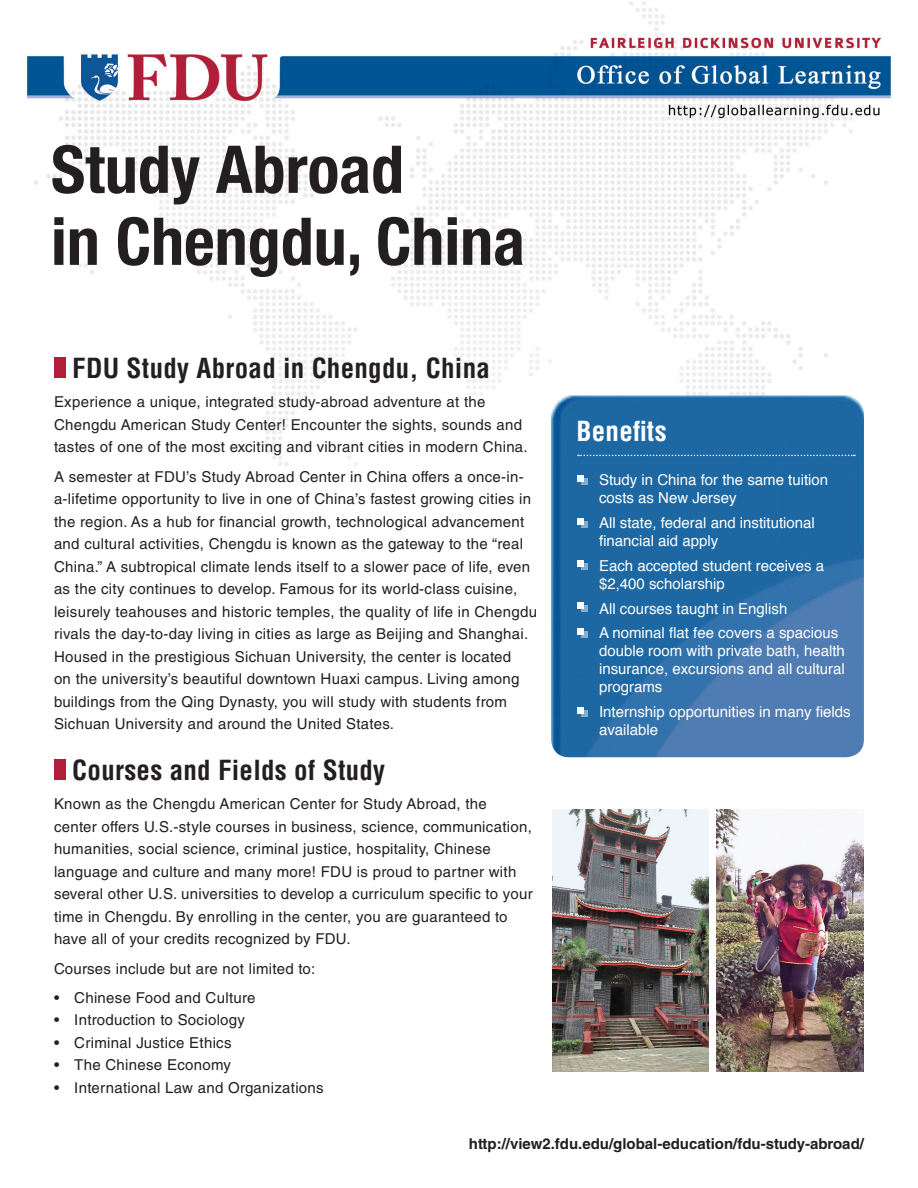
<style>
.page{position:relative;width:918px;height:1188px;background:#fff}
.page>*{position:absolute;margin:0;border:0;box-sizing:border-box;transform-origin:0 0}
.t1{font:700 condensed 66px/72px "Helvetica Neue LT Std";color:#231f20}
.t2{font:700 condensed 27px "Helvetica LT Std";letter-spacing:.01em;color:#231f20}
.t3{font:700 condensed 27px "Helvetica LT Std";letter-spacing:.01em;color:#fff}
.t4{font:15px/22.5px "Helvetica LT Std";letter-spacing:.02em;color:#231f20}
.t5{font:15px/18px "Helvetica";color:#fff}
.t6{font:700 15px "Helvetica LT Std";color:#231f20}
</style>
<div class="page">
<img style="left:27px;top:1px;width:864px;height:1071px">
<img style="left:551px;top:395px;width:313px;height:362px">
<div style="left:577px;top:475px;width:7px;height:6px;background:#fff"></div>
<svg style="left:581px;top:478px;width:6px;height:6px"></svg>
<div style="left:577px;top:628px;width:7px;height:6px;background:#fff"></div>
<svg style="left:581px;top:631px;width:6px;height:6px"></svg>
<div style="left:577px;top:603px;width:7px;height:6px;background:#fff"></div>
<svg style="left:581px;top:605px;width:6px;height:7px"></svg>
<div style="left:577px;top:561px;width:7px;height:6px;background:#fff"></div>
<svg style="left:581px;top:563px;width:6px;height:7px"></svg>
<svg style="left:578px;top:455px;width:277px;height:1px"></svg>
<div style="left:577px;top:519px;width:7px;height:6px;background:#fff"></div>
<svg style="left:581px;top:522px;width:6px;height:6px"></svg>
<div style="left:577px;top:708px;width:7px;height:6px;background:#fff"></div>
<svg style="left:581px;top:711px;width:6px;height:6px"></svg>
<div style="left:54px;top:357px;width:11px;height:21px;background:#b21e3a"></div>
<div style="left:54px;top:759px;width:11px;height:21px;background:#b21e3a"></div>
<img style="left:552px;top:810px;width:157px;height:261px">
<img style="left:716px;top:810px;width:148px;height:262px">
<h1 class="t1" style="left:51px;top:133px;width:475px">Study Abroad<br>in Chengdu, China</h1>
<h2 class="t2" style="left:72px;top:351px;width:419px">FDU Study Abroad in Chengdu, China</h2>
<p class="t4" style="left:54px;top:391px;width:475px">Experience a unique, integrated study-abroad adventure at the<br>Chengdu American Study Center! Encounter the sights, sounds and tastes of one of the most exciting and vibrant cities in modern China.</p>
<p class="t4" style="left:54px;top:465px;width:485px">A semester at FDU’s Study Abroad Center in China offers a once-in&shy;a-lifetime opportunity to live in one of China’s fastest growing cities in the region. As a hub for financial growth, technological advancement and cultural activities, Chengdu is known as the gateway to the “real China.” A subtropical climate lends itself to a slower pace of life, even as the city continues to develop. Famous for its world-class cuisine, leisurely teahouses and historic temples, the quality of life in Chengdu rivals the day-to-day living in cities as large as Beijing and Shanghai.<br>Housed in the prestigious Sichuan University, the center is located<br>on the university’s beautiful downtown Huaxi campus. Living among buildings from the Qing Dynasty, you will study with students from Sichuan University and around the United States.</p>
<h2 class="t2" style="left:72px;top:753px;width:315px">Courses and Fields of Study</h2>
<p class="t4" style="left:54px;top:793px;width:480px">Known as the Chengdu American Center for Study Abroad, the center offers U.S.-style courses in business, science, communication, humanities, social science, criminal justice, hospitality, Chinese language and culture and many more! FDU is proud to partner with several other U.S. universities to develop a curriculum specific to your time in Chengdu. By enrolling in the center, you are guaranteed to have all of your credits recognized by FDU.</p>
<p class="t4" style="left:54px;top:957px;width:263px">Courses include but are not limited to:</p>
<p class="t4" style="left:54px;top:986px;width:203px">• Chinese Food and Culture</p>
<p class="t4" style="left:54px;top:1009px;width:193px">• Introduction to Sociology</p>
<p class="t4" style="left:54px;top:1031px;width:179px">• Criminal Justice Ethics</p>
<p class="t4" style="left:54px;top:1054px;width:179px">• The Chinese Economy</p>
<p class="t4" style="left:54px;top:1076px;width:271px">• International Law and Organizations</p>
<h2 class="t3" style="left:577px;top:414px;width:92px">Benefits</h2>
<p class="t5" style="left:599px;top:471px;width:231px">Study in China for the same tuition costs as New Jersey</p>
<p class="t5" style="left:599px;top:514px;width:217px">All state, federal and institutional financial aid apply</p>
<p class="t5" style="left:599px;top:557px;width:227px">Each accepted student receives a $2,400 scholarship</p>
<p class="t5" style="left:599px;top:596px;width:241px;line-height:24.8px">All courses taught in English<br>A nominal flat fee covers a spacious</p>
<p class="t5" style="left:599px;top:642px;width:247px;text-align:justify">double room with private bath, health insurance, excursions and all cultural programs</p>
<p class="t5" style="left:599px;top:703px;width:253px">Internship opportunities in many fields available</p>
<p class="t6" style="left:469px;top:1135px;width:397px">http://view2.fdu.edu/global-education/fdu-study-abroad/</p>
</div>
